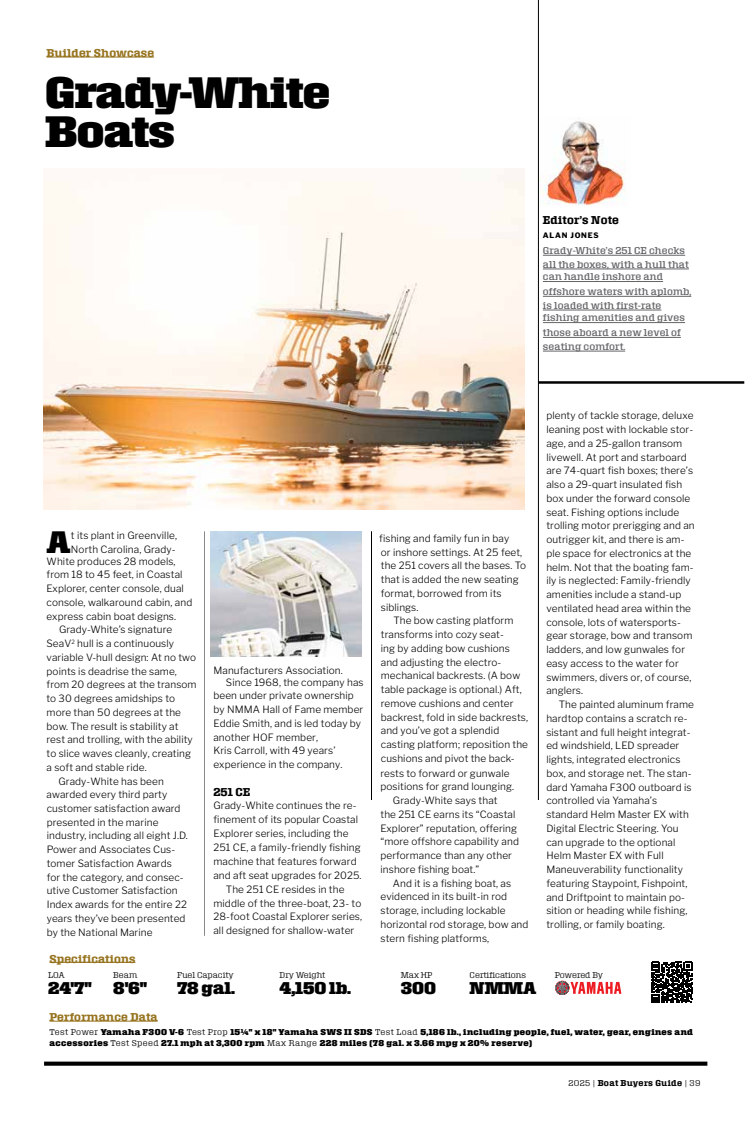
<style>
.page{position:relative;width:754px;height:1125px;background:#fff}
.page>*{position:absolute;margin:0;border:0;box-sizing:border-box;transform-origin:0 0}
.t1{font:700 38.75px/38.8px "Roster";letter-spacing:-.025em;color:#000}
.t2{font:700 27.38px "Roster";color:#000}
.t3{font:700 15px "Roster";letter-spacing:-.005em;color:#000}
.t4{font:300 10px/13.8px "Libre Franklin";letter-spacing:.01em;color:#000}
.t5{font:600 10px "Roster";letter-spacing:.015em;color:#96731e}
.t6{font:600 10px "Roster";letter-spacing:.02em;color:#000}
.t7{font:8.75px/13.8px "Roster";letter-spacing:.01em;color:#636466}
.t8{font:700 7.5px/11.2px "Roster";letter-spacing:.045em;color:#000}
.t9{font:300 7.5px "Roster";letter-spacing:-.005em;color:#000}
.t10{font:600 7.5px "Roster";letter-spacing:.035em;color:#000}
.t11{font:800 7.5px "Libre Franklin";letter-spacing:.1em;color:#000}
.s1{font-weight:300}
</style>
<div class="page">
<hr style="left:44px;top:1063px;width:663px;height:2px;background:#000">
<hr style="left:47px;top:57px;width:107px;height:1px;background:#96731e">
<hr style="left:204px;top:531px;width:1px;height:405px;background:#000">
<hr style="left:371px;top:531px;width:1px;height:269px;background:#000">
<hr style="left:538px;top:0;width:1px;height:800px;background:#000">
<hr style="left:538px;top:381px;width:206px;height:3px;background:#000">
<img style="left:539px;top:121px;width:86px;height:85px">
<hr style="left:543px;top:351px;width:82px;height:1px;background:#636466">
<hr style="left:543px;top:337px;width:138px;height:1px;background:#636466">
<hr style="left:543px;top:322px;width:142px;height:1px;background:#636466">
<hr style="left:543px;top:310px;width:118px;height:1px;background:#636466">
<hr style="left:543px;top:296px;width:148px;height:1px;background:#636466">
<hr style="left:543px;top:281px;width:120px;height:1px;background:#636466">
<hr style="left:543px;top:269px;width:146px;height:1px;background:#636466">
<hr style="left:543px;top:255px;width:142px;height:1px;background:#636466">
<svg style="left:651px;top:962px;width:41px;height:41px"></svg>
<svg style="left:555px;top:981px;width:66px;height:14px"></svg>
<hr style="left:49px;top:1021px;width:109px;height:1px;background:#96731e">
<hr style="left:49px;top:962px;width:86px;height:1px;background:#96731e">
<img style="left:211px;top:532px;width:150px;height:124px">
<img style="left:44px;top:169px;width:481px;height:340px">
<p class="t5" style="left:47px;top:47px;width:109px">Builder Showcase</p>
<h1 class="t1" style="left:45px;top:72px;width:286px">Grady-White<br>Boats</h1>
<p class="t6" style="left:543px;top:214px;width:78px">Editor’s Note</p>
<p class="t11" style="left:543px;top:231px;width:57px">ALAN JONES</p>
<p class="t7" style="left:543px;top:243px;width:147px">Grady-White’s 251 CE checks all the boxes, with a hull that</p>
<p class="t7" style="left:543px;top:269px;width:150px;line-height:14.8px">can handle inshore and offshore waters with aplomb,</p>
<p class="t7" style="left:543px;top:299px;width:144px;line-height:12.6px">is loaded with first-rate fishing amenities and gives</p>
<p class="t7" style="left:543px;top:325px;width:139px">those aboard a new level of seating comfort.</p>
<h2 class="t2" style="left:47px;top:524px;width:26px">A</h2>
<p class="t4" style="left:71px;top:528px;width:107px">t its plant in Greenville,<br>North Carolina, Grady-</p>
<p class="t4" style="left:47px;top:554px;width:131px">White produces 28 models,</p>
<p class="t4" style="left:47px;top:568px;width:137px">from 18 to 45 feet, in Coastal</p>
<p class="t4" style="left:47px;top:581px;width:139px">Explorer, center console, dual</p>
<p class="t4" style="left:47px;top:595px;width:147px">console, walkaround cabin, and</p>
<p class="t4" style="left:47px;top:609px;width:131px">express cabin boat designs.</p>
<p class="t4" style="left:59px;top:623px;width:115px">Grady-White’s signature</p>
<p class="t4" style="left:47px;top:636px;width:129px">SeaV<sup>2</sup> hull is a continuously</p>
<p class="t4" style="left:47px;top:650px;width:151px">variable V-hull design: At no two</p>
<p class="t4" style="left:47px;top:664px;width:132px">points is deadrise the same,</p>
<p class="t4" style="left:47px;top:678px;width:152px">from 20 degrees at the transom</p>
<p class="t4" style="left:47px;top:691px;width:130px">to 30 degrees amidships to</p>
<p class="t4" style="left:47px;top:705px;width:136px">more than 50 degrees at the</p>
<p class="t4" style="left:47px;top:719px;width:133px">bow. The result is stability at</p>
<p class="t4" style="left:47px;top:733px;width:148px">rest and trolling, with the ability</p>
<p class="t4" style="left:47px;top:746px;width:146px">to slice waves cleanly, creating</p>
<p class="t4" style="left:47px;top:760px;width:102px">a soft and stable ride.</p>
<p class="t4" style="left:58px;top:774px;width:107px">Grady-White has been</p>
<p class="t4" style="left:47px;top:788px;width:122px">awarded every third party</p>
<p class="t4" style="left:47px;top:801px;width:142px">customer satisfaction award presented in the marine industry, including all eight J.D.<br>Power and Associates Cus&shy;tomer Satisfaction Awards for the category, and consec&shy;utive Customer Satisfaction<br>Index awards for the entire 22 years they’ve been presented by the National Marine</p>
<p class="t4" style="left:226px;top:664px;width:139px;line-height:12px;text-indent:-12px">Manufacturers Association.<br>Since 1968, the company has</p>
<p class="t4" style="left:213px;top:689px;width:151px">been under private ownership by NMMA Hall of Fame member<br>Eddie Smith, and is led today by another HOF member,<br>Kris Carroll, with 49 years’ experience in the company.</p>
<p class="t6" style="left:213px;top:785px;width:38px">251 CE</p>
<p class="t4" style="left:213px;top:798px;width:145px">Grady-White continues the re-</p>
<p class="t4" style="left:213px;top:812px;width:146px">finement of its popular Coastal</p>
<p class="t4" style="left:213px;top:826px;width:137px">Explorer series, including the</p>
<p class="t4" style="left:213px;top:840px;width:149px">251 CE, a family-friendly fishing</p>
<p class="t4" style="left:213px;top:854px;width:145px">machine that features forward</p>
<p class="t4" style="left:213px;top:868px;width:150px">and aft seat upgrades for 2025.</p>
<p class="t4" style="left:226px;top:882px;width:120px">The 251 CE resides in the</p>
<p class="t4" style="left:213px;top:896px;width:149px">middle of the three-boat, 23- to</p>
<p class="t4" style="left:213px;top:910px;width:150px">28-foot Coastal Explorer series,</p>
<p class="t4" style="left:213px;top:924px;width:142px">all designed for shallow-water</p>
<p class="t4" style="left:379px;top:532px;width:131px">fishing and family fun in bay</p>
<p class="t4" style="left:381px;top:545px;width:147px">or inshore settings. At 25 feet, the 251 covers all the bases. To that is added the new seating format, borrowed from its siblings.</p>
<p class="t4" style="left:381px;top:614px;width:149px;text-indent:12px">The bow casting platform transforms into cozy seat-<br>ing by adding bow cushions and adjusting the electro&shy;mechanical backrests. (A bow table package is optional.) Aft, remove cushions and center backrest, fold in side backrests, and you’ve got a splendid casting platform; reposition the cushions and pivot the back-</p>
<p class="t4" style="left:380px;top:766px;width:131px">rests to forward or gunwale</p>
<p class="t4" style="left:380px;top:780px;width:135px">positions for grand lounging.</p>
<p class="t4" style="left:393px;top:794px;width:106px">Grady-White says that</p>
<p class="t4" style="left:380px;top:807px;width:136px">the 251 CE earns its “Coastal</p>
<p class="t4" style="left:380px;top:821px;width:138px">Explorer” reputation, offering</p>
<p class="t4" style="left:380px;top:835px;width:140px">“more offshore capability and</p>
<p class="t4" style="left:380px;top:849px;width:133px">performance than any other</p>
<p class="t4" style="left:380px;top:862px;width:100px">inshore fishing boat.”</p>
<p class="t4" style="left:393px;top:876px;width:120px">And it is a fishing boat, as</p>
<p class="t4" style="left:380px;top:890px;width:128px">evidenced in its built-in rod</p>
<p class="t4" style="left:380px;top:904px;width:127px">storage, including lockable</p>
<p class="t4" style="left:380px;top:917px;width:149px">horizontal rod storage, bow and</p>
<p class="t4" style="left:380px;top:931px;width:110px">stern fishing platforms,</p>
<p class="t4" style="left:546px;top:409px;width:150px">plenty of tackle storage, deluxe leaning post with lockable stor&shy;age, and a 25-gallon transom livewell. At port and starboard are 74-quart fish boxes; there’s also a 29-quart insulated fish box under the forward console seat. Fishing options include trolling motor prerigging and an outrigger kit, and there is am&shy;ple space for electronics at the helm. Not that the boating fam&shy;ily is neglected: Family-friendly amenities include a stand-up ventilated head area within the console, lots of watersports&shy;gear storage, bow and transom ladders, and low gunwales for easy access to the water for swimmers, divers or, of course, anglers.</p>
<p class="t4" style="left:546px;top:698px;width:149px;text-indent:12px">The painted aluminum frame hardtop contains a scratch re&shy;sistant and full height integrat&shy;ed windshield, LED spreader lights, integrated electronics box, and storage net. The stan&shy;dard Yamaha F300 outboard is controlled via Yamaha’s standard Helm Master EX with<br>Digital Electric Steering. You can upgrade to the optional<br>Helm Master EX with Full<br>Maneuverability functionality featuring Staypoint, Fishpoint, and Driftpoint to maintain po&shy;sition or heading while fishing, trolling, or family boating.</p>
<p class="t5" style="left:49px;top:952px;width:87px">Specifications</p>
<p class="t9" style="left:48px;top:970px;width:18px">LOA</p>
<p class="t9" style="left:113px;top:970px;width:26px">Beam</p>
<p class="t9" style="left:177px;top:970px;width:58px">Fuel Capacity</p>
<p class="t9" style="left:280px;top:970px;width:47px">Dry Weight</p>
<p class="t9" style="left:401px;top:970px;width:33px">Max HP</p>
<p class="t9" style="left:470px;top:970px;width:58px">Certifications</p>
<p class="t9" style="left:555px;top:970px;width:50px">Powered By</p>
<h3 class="t3" style="left:177px;top:978px;width:60px">78 gal.</h3>
<h3 class="t3" style="left:279px;top:978px;width:73px">4,150 lb.</h3>
<h3 class="t3" style="left:401px;top:978px;width:37px">300</h3>
<h3 class="t3" style="left:469px;top:978px;width:68px">NMMA</h3>
<h3 class="t3" style="left:48px;top:978px;width:45px">24'7"</h3>
<h3 class="t3" style="left:113px;top:978px;width:35px">8'6"</h3>
<p class="t5" style="left:49px;top:1011px;width:110px">Performance Data</p>
<p class="t8" style="left:49px;top:1026px;width:645px"><span class="s1">Test Power</span> Yamaha F300 V-6 <span class="s1">Test Prop</span> 15¼" x 18" Yamaha SWS II SDS <span class="s1">Test Load</span> 5,186 lb., including people, fuel, water, gear, engines and accessories <span class="s1">Test Speed</span> 27.1 mph at 3,300 rpm <span class="s1">Max Range</span> 228 miles (78 gal. x 3.66 mpg x 20% reserve)</p>
<p class="t10" style="left:568px;top:1078px;width:133px"><span class="s1">2025 |</span> Boat Buyers Guide <span class="s1">| 39</span></p>
</div>
